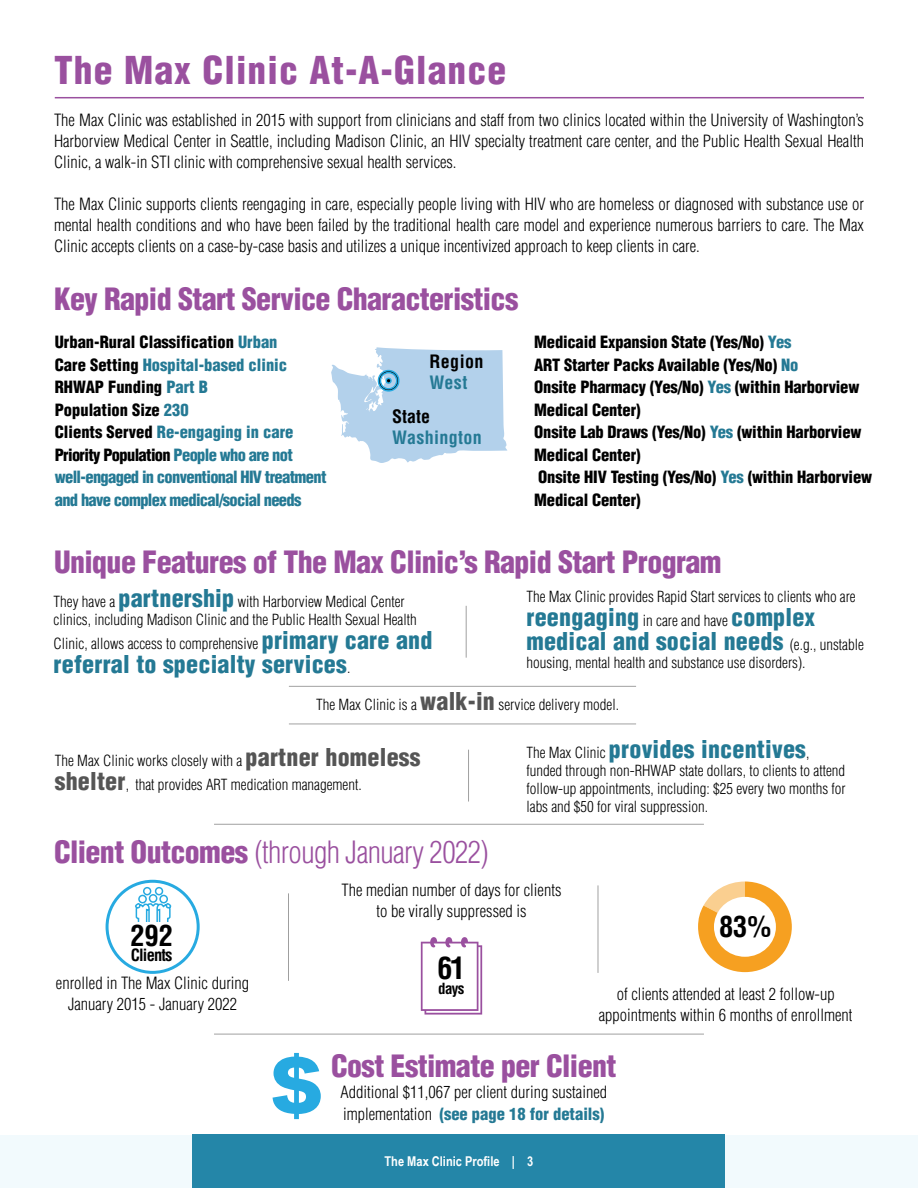
<style>
.page{position:relative;width:918px;height:1188px;background:#fff}
.page>*{position:absolute;margin:0;border:0;box-sizing:border-box;transform-origin:0 0}
.t1{font:900 condensed 37.5px "Helvetica";letter-spacing:.03em;color:#9a509f}
.t2{font:900 condensed 30px "Helvetica";letter-spacing:-.02em;color:#9a509f}
.t3{font:300 condensed 30px "Helvetica";letter-spacing:-.02em;color:#9a509f}
.t4{font:700 condensed 30px "Helvetica";color:#000}
.t5{font:700 condensed 28.5px "Helvetica";color:#000}
.t6{font:900 condensed 24px/24px "Helvetica";letter-spacing:.01em;color:#247994}
.t7{font:700 condensed 18px/21.6px "Helvetica";letter-spacing:.02em;color:#247994}
.t8{font:700 condensed 18px/21.6px "Helvetica";letter-spacing:.02em;color:#000}
.t9{font:300 condensed 16.5px/21px "Helvetica";color:#000;text-align:center}
.t10{font:900 condensed 16.5px/22.5px "Helvetica";letter-spacing:-.01em;color:#000}
.t11{font:900 condensed 16.5px/22.5px "Helvetica";color:#247994}
.t12{font:700 condensed 16.5px "Helvetica";letter-spacing:-.05em;color:#000}
.t13{font:300 condensed 15px/18px "Helvetica";color:#000}
.t14{font:700 condensed 15px "Helvetica";color:#000}
.t15{font:700 13.5px "Arial Narrow";color:#fff}
.s1{color:#000}
.s2{color:#247994}
.s3{font-weight:900;font-size:24px;color:#247994}
.s4{font-weight:300;font-size:15px;color:#000}
.s5{font-weight:900;font-size:24px;color:#555}
.s6{font-weight:900}
.s7{font-weight:900;color:#247994}
</style>
<div class="page">
<div style="left:0;top:1135px;width:918px;height:53px;background:#f2fafd"></div>
<div style="left:193px;top:1134px;width:532px;height:54px;background:#2486a8"></div>
<svg style="left:331px;top:347px;width:176px;height:116px"></svg>
<hr style="left:55px;top:97px;width:809px;height:1px;background:#9a509f">
<hr style="left:288px;top:893px;width:1px;height:88px;background:#000">
<hr style="left:598px;top:885px;width:1px;height:88px;background:#000">
<hr style="left:468px;top:750px;width:1px;height:52px;background:#000">
<hr style="left:466px;top:606px;width:1px;height:52px;background:#000">
<hr style="left:214px;top:824px;width:490px;height:1px;background:#000">
<hr style="left:289px;top:724px;width:347px;height:1px;background:#000">
<hr style="left:289px;top:686px;width:347px;height:1px;background:#000">
<hr style="left:214px;top:1034px;width:490px;height:1px;background:#000">
<svg style="left:273px;top:1053px;width:48px;height:66px"></svg>
<svg style="left:421px;top:937px;width:61px;height:78px"></svg>
<svg style="left:698px;top:882px;width:94px;height:90px"></svg>
<div style="left:106px;top:880px;width:94px;height:94px;border:3px solid #27aae1;border-radius:50%"></div>
<svg style="left:134px;top:886px;width:38px;height:36px"></svg>
<h2 class="t1" style="left:54px;top:46px;width:454px">The Max Clinic At-A-Glance</h2>
<p class="t9" style="left:54px;top:109px;width:812px;text-align:justify">The Max Clinic was established in 2015 with support from clinicians and staff from two clinics located within the University of Washington’s Harborview Medical Center in Seattle, including Madison Clinic, an HIV specialty treatment care center, and the Public Health Sexual Health Clinic, a walk-in STI clinic with comprehensive sexual health services.</p>
<p class="t9" style="left:54px;top:193px;width:812px;text-align:justify">The Max Clinic supports clients reengaging in care, especially people living with HIV who are homeless or diagnosed with substance use or mental health conditions and who have been failed by the traditional health care model and experience numerous barriers to care. The Max Clinic accepts clients on a case-by-case basis and utilizes a unique incentivized approach to keep clients in care.</p>
<h3 class="t2" style="left:54px;top:280px;width:466px">Key Rapid Start Service Characteristics</h3>
<p class="t11" style="left:55px;top:331px;width:273px"><span class="s1">Urban-Rural Classification</span> Urban<br><span class="s1">Care Setting</span> Hospital-based clinic <span class="s1">RHWAP Funding</span> Part B<br><span class="s1">Population Size</span> 230<br><span class="s1">Clients Served</span> Re-engaging in care <span class="s1">Priority Population</span> People who are not well-engaged in conventional HIV treatment and have complex medical/social needs</p>
<p class="t8" style="left:430px;top:350px;width:55px">Region<br><span class="s2">West</span></p>
<p class="t7" style="left:392px;top:405px;width:91px"><span class="s1">State<br></span>Washington</p>
<p class="t10" style="left:534px;top:331px;width:339px">Medicaid Expansion State (Yes/No) <span class="s2">Yes<br></span>ART Starter Packs Available (Yes/No) <span class="s2">No<br></span>Onsite Pharmacy (Yes/No) <span class="s2">Yes</span> (within Harborview Medical Center)<br>Onsite Lab Draws (Yes/No) <span class="s2">Yes</span> (within Harborview Medical Center)<br>Onsite HIV Testing (Yes/No) <span class="s2">Yes</span> (within Harborview Medical Center)</p>
<h3 class="t2" style="left:54px;top:543px;width:669px">Unique Features of The Max Clinic’s Rapid Start Program</h3>
<p class="t13" style="left:54px;top:593px;width:365px">They have a <span class="s3">partnership</span> with Harborview Medical Center clinics, including Madison Clinic and the Public Health Sexual Health</p>
<p class="t13" style="left:54px;top:635px;width:380px">Clinic, allows access to comprehensive <span class="s3">primary care and</span></p>
<p class="t6" style="left:54px;top:652px;width:298px">referral to specialty services<span class="s4">.</span></p>
<p class="t13" style="left:526px;top:587px;width:331px">The Max Clinic provides Rapid Start services to clients who are</p>
<p class="t6" style="left:526px;top:605px;width:339px">reengaging <span class="s4">in care and have</span> complex medical and social needs <span class="s4">(e.g., unstable</span></p>
<p class="t13" style="left:527px;top:653px;width:281px">housing, mental health and substance use disorders).</p>
<p class="t13" style="left:316px;top:696px;width:305px">The Max Clinic is a <span class="s5">walk-in</span> service delivery model.</p>
<p class="t13" style="left:55px;top:749px;width:367px;line-height:24px">The Max Clinic works closely with a <span class="s5">partner homeless shelter</span>, that provides ART medication management.</p>
<h3 class="t3" style="left:54px;top:833px;width:436px"><span class="s6">Client Outcomes</span> (through January 2022)</h3>
<p class="t6" style="left:527px;top:737px;width:284px"><span class="s4">The Max Clinic</span> provides incentives<span class="s4">,</span></p>
<p class="t13" style="left:527px;top:762px;width:321px;text-align:justify">funded through non-RHWAP state dollars, to clients to attend follow-up appointments, including: $25 every two months for labs and $50 for viral suppression.</p>
<p class="t5" style="left:130px;top:918px;width:44px">292</p>
<p class="t12" style="left:131px;top:945px;width:43px">Clients</p>
<p class="t9" style="left:56px;top:972px;width:195px">enrolled in The Max Clinic during<br>January 2015 - January 2022</p>
<p class="t9" style="left:342px;top:879px;width:221px">The median number of days for clients to be virally suppressed is</p>
<p class="t4" style="left:437px;top:949px;width:29px">61</p>
<p class="t14" style="left:438px;top:979px;width:28px">days</p>
<p class="t5" style="left:719px;top:909px;width:54px">83%</p>
<p class="t9" style="left:599px;top:984px;width:255px">of clients attended at least 2 follow-up appointments within 6 months of enrollment</p>
<h3 class="t2" style="left:331px;top:1047px;width:287px">Cost Estimate per Client</h3>
<p class="t9" style="left:341px;top:1081px;width:268px;line-height:22.5px;text-align:left">Additional $11,067 per client during sustained implementation <span class="s7">(see page 18 for details)</span></p>
<p class="t15" style="left:385px;top:1151px;width:150px">The Max Clinic Profile | 3</p>
</div>
